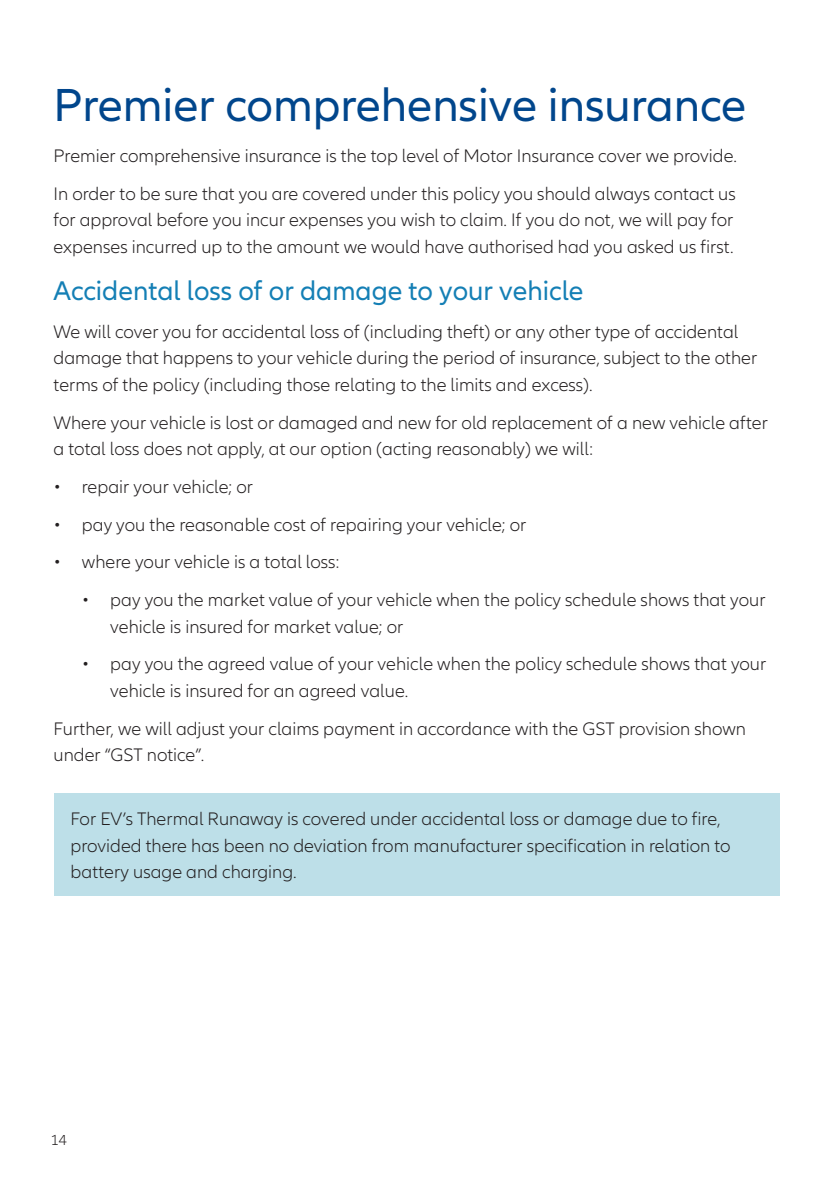
<style>
.page{position:relative;width:833px;height:1188px;background:#fff}
.page>*{position:absolute;margin:0;border:0;box-sizing:border-box;transform-origin:0 0}
.t1{font:48px "Allianz Neo";color:#01468c}
.t2{font:28px "Allianz Neo";color:#147fb5}
.t3{font:300 18.8px/26.4px "Allianz Neo";color:#231f20}
.t4{font:300 15px "Allianz Neo";color:#231f20}
</style>
<div class="page">
<div style="left:54px;top:793px;width:725px;height:102px;background:#bddfe8"></div>
<h1 class="t1" style="left:54px;top:87px;width:694px">Premier comprehensive insurance</h1>
<p class="t3" style="left:54px;top:138px;width:685px;line-height:37.8px">Premier comprehensive insurance is the top level of Motor Insurance cover we provide.<br>In order to be sure that you are covered under this policy you should always contact us</p>
<p class="t3" style="left:54px;top:208px;width:681px">for approval before you incur expenses you wish to claim. If you do not, we will pay for expenses incurred up to the amount we would have authorised had you asked us first.</p>
<h2 class="t2" style="left:54px;top:280px;width:531px">Accidental loss of or damage to your vehicle</h2>
<p class="t3" style="left:54px;top:320px;width:705px">We will cover you for accidental loss of (including theft) or any other type of accidental damage that happens to your vehicle during the period of insurance, subject to the other terms of the policy (including those relating to the limits and excess).</p>
<p class="t3" style="left:54px;top:410px;width:716px">Where your vehicle is lost or damaged and new for old replacement of a new vehicle after a total loss does not apply, at our option (acting reasonably) we will:</p>
<p class="t3" style="left:54px;top:474px;width:201px">• repair your vehicle; or</p>
<p class="t3" style="left:54px;top:512px;width:474px">• pay you the reasonable cost of repairing your vehicle; or</p>
<p class="t3" style="left:54px;top:550px;width:287px">• where your vehicle is a total loss:</p>
<p class="t3" style="left:110px;top:588px;width:657px;text-indent:-28px">• pay you the market value of your vehicle when the policy schedule shows that your vehicle is insured for market value; or</p>
<p class="t3" style="left:110px;top:652px;width:657px;text-indent:-28px">• pay you the agreed value of your vehicle when the policy schedule shows that your vehicle is insured for an agreed value.</p>
<p class="t3" style="left:54px;top:716px;width:694px">Further, we will adjust your claims payment in accordance with the GST provision shown under “GST notice”.</p>
<p class="t3" style="left:71px;top:807px;width:661px">For EV’s Thermal Runaway is covered under accidental loss or damage due to fire, provided there has been no deviation from manufacturer specification in relation to battery usage and charging.</p>
<p class="t4" style="left:51px;top:1134px;width:18px">14</p>
</div>
